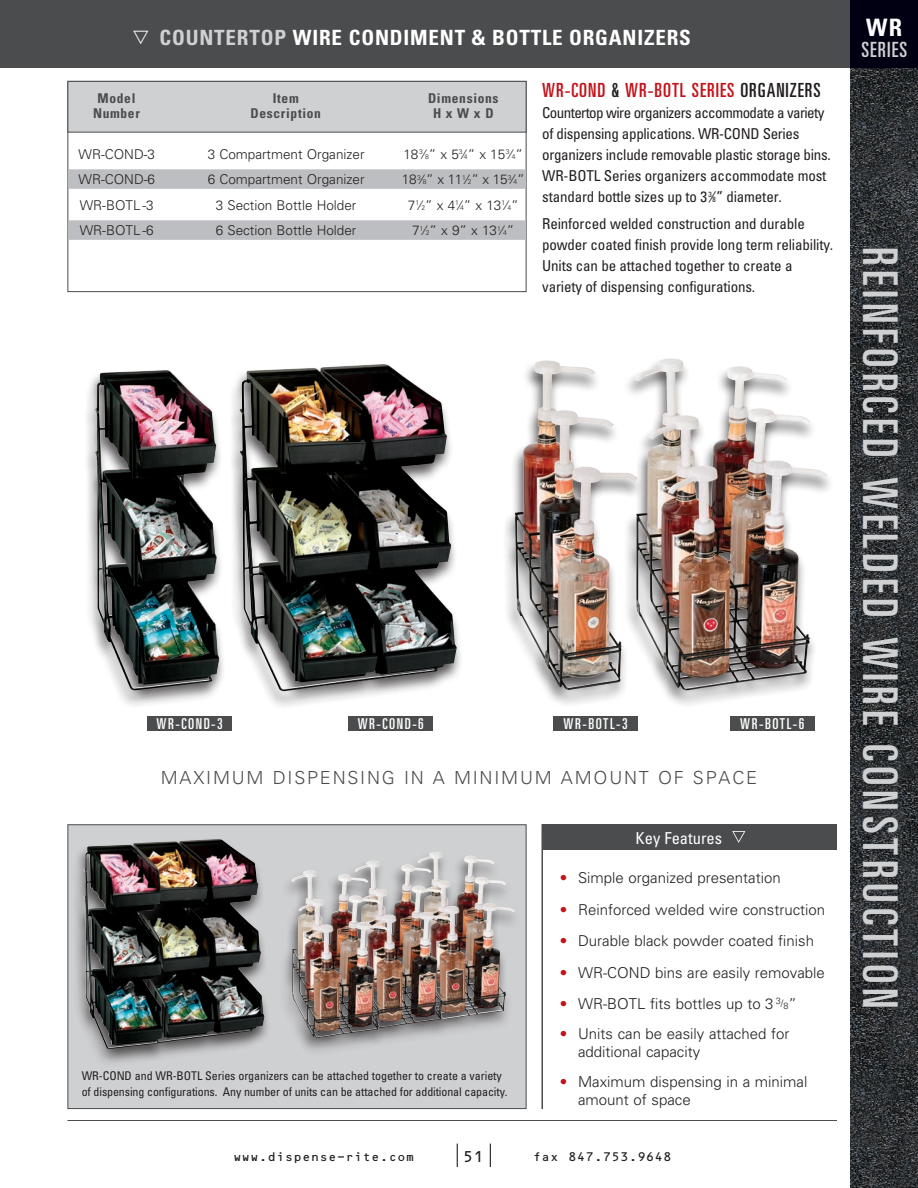
<style>
.page{position:relative;width:918px;height:1188px;background:#fff}
.page>*{position:absolute;margin:0;border:0;box-sizing:border-box;transform-origin:0 0}
.t1{font:ultra-condensed 48px "Univers";letter-spacing:.1em;color:#cfd0d2}
.t2{font:700 condensed 24px "Univers";color:#fff}
.t3{font:700 condensed 21px "Univers";letter-spacing:.04em;color:#fff}
.t4{font:ultra-condensed 21px "Univers";letter-spacing:.05em;color:#cfd0d2}
.Sm_A_Body_Copy{font:ultra-condensed 19.5px "Univers";letter-spacing:.05em;color:#c4121a}
.t5{font:19.5px "European Pi Three";color:#fff}
.Sm_A_Body_Copy-2{font:300 18px "Univers";letter-spacing:.1em;color:#4b4c4d}
.t6{font:condensed 16.5px "Univers";color:#fff}
.Sm_A_Body_Copy-3{font:condensed 15px/21px "Univers";letter-spacing:-.01em;color:#231f20}
.Side_Body_Copy{font:300 15px/18px "Univers";color:#231f20}
.t7{font:ultra-condensed 15px "Univers";letter-spacing:.1em;color:#fff}
.t8{font:15px "OCRB";color:#231f20}
.t9{font:300 13.5px "Univers";color:#231f20}
.t10{font:700 condensed 13.5px "Univers";letter-spacing:.05em;color:#4b4c4d}
.t11{font:condensed 12px/16.5px "Univers";letter-spacing:-.01em;color:#231f20}
.t12{font:12px "OCRB";color:#231f20}
.s1{color:#cfd0d2}
.s2{font-size:6.75px}
.s3{color:#231f20}
.s4{font-size:7.5px}
.s5{color:#c4121a}
.s6{font-size:9px}
</style>
<div class="page">
<img style="left:850px;top:68px;width:68px;height:1120px">
<div style="left:0;top:0;width:850px;height:68px;background:#4b4c4d"></div>
<svg style="left:457px;top:1144px;width:1px;height:23px"></svg>
<svg style="left:490px;top:1144px;width:1px;height:23px"></svg>
<hr style="left:68px;top:1120px;width:769px;height:1px;background:#4b4c4d">
<div style="left:68px;top:81px;width:458px;height:52px;background:#cfd0d2;border:1px solid #4b4c4d"></div>
<div style="left:69px;top:169px;width:456px;height:20px;background:#bdbec1"></div>
<div style="left:69px;top:220px;width:456px;height:20px;background:#bdbec1"></div>
<div style="left:228px;top:363px;width:236px;height:347px;background:#231f20;opacity:.75"></div>
<img style="left:240px;top:364px;width:217px;height:327px">
<div style="left:502px;top:359px;width:142px;height:349px;background:#231f20;opacity:.75"></div>
<img style="left:515px;top:360px;width:108px;height:331px">
<div style="left:623px;top:357px;width:212px;height:351px;background:#231f20;opacity:.75"></div>
<img style="left:635px;top:359px;width:193px;height:331px">
<div style="left:83px;top:369px;width:144px;height:340px;background:#231f20;opacity:.75"></div>
<img style="left:94px;top:370px;width:125px;height:321px">
<div style="left:148px;top:716px;width:84px;height:15px;background:#4b4c4d"></div>
<div style="left:349px;top:716px;width:84px;height:15px;background:#4b4c4d"></div>
<div style="left:554px;top:716px;width:84px;height:15px;background:#4b4c4d"></div>
<div style="left:730px;top:716px;width:85px;height:15px;background:#4b4c4d"></div>
<div style="left:68px;top:824px;width:458px;height:285px;background:#cfd0d2;border:1px solid #4b4c4d"></div>
<div style="left:406px;top:851px;width:116px;height:186px;background:#231f20;opacity:.75"></div>
<img style="left:417px;top:852px;width:98px;height:167px">
<div style="left:343px;top:859px;width:116px;height:187px;background:#231f20;opacity:.75"></div>
<img style="left:355px;top:861px;width:97px;height:167px">
<div style="left:280px;top:869px;width:116px;height:187px;background:#231f20;opacity:.75"></div>
<img style="left:291px;top:870px;width:98px;height:168px">
<div style="left:117px;top:838px;width:155px;height:224px;background:#231f20;opacity:.75"></div>
<img style="left:129px;top:839px;width:135px;height:204px">
<div style="left:72px;top:844px;width:98px;height:223px;background:#231f20;opacity:.75"></div>
<img style="left:83px;top:845px;width:80px;height:204px">
<div style="left:542px;top:824px;width:295px;height:26px;background:#4b4c4d"></div>
<svg style="left:732px;top:831px;width:13px;height:12px"></svg>
<hr style="left:541px;top:824px;width:2px;height:285px;background:#4b4c4d">
<div style="left:850px;top:0;width:68px;height:68px;background:#000012"></div>
<p class="t5" style="left:133px;top:25px;width:18px">h</p>
<p class="t3" style="left:160px;top:24px;width:533px"><span class="s1">COUNTERTOP</span> WIRE CONDIMENT &amp; BOTTLE ORGANIZERS</p>
<p class="t10" style="left:97px;top:90px;width:39px">Model</p>
<p class="t10" style="left:273px;top:90px;width:28px">Item</p>
<p class="t10" style="left:428px;top:90px;width:72px">Dimensions</p>
<p class="t10" style="left:93px;top:105px;width:48px">Number</p>
<p class="t10" style="left:251px;top:105px;width:72px">Description</p>
<p class="t10" style="left:433px;top:105px;width:62px">H x W x D</p>
<p class="t9" style="left:79px;top:146px;width:78px">WR-COND-3</p>
<p class="t9" style="left:208px;top:146px;width:158px">3 Compartment Organizer</p>
<p class="t9" style="left:403px;top:146px;width:121px">18<sup>3</sup>⁄<span class="s2">8</span>” x 5<sup>3</sup>⁄<span class="s2">4</span>” x 15<sup>3</sup>⁄<span class="s2">4</span>”</p>
<p class="t9" style="left:79px;top:171px;width:78px">WR-COND-6</p>
<p class="t9" style="left:208px;top:171px;width:158px">6 Compartment Organizer</p>
<p class="t9" style="left:402px;top:171px;width:124px">18<sup>3</sup>⁄<span class="s2">8</span>” x 11<sup>1</sup>⁄<span class="s2">2</span>” x 15<sup>3</sup>⁄<span class="s2">4</span>”</p>
<p class="t9" style="left:80px;top:197px;width:76px">WR-BOTL -3</p>
<p class="t9" style="left:216px;top:197px;width:142px">3 Section Bottle Holder</p>
<p class="t9" style="left:408px;top:197px;width:112px">7<sup>1</sup>⁄<span class="s2">2</span>” x 4<sup>1</sup>⁄<span class="s2">4</span>” x 13<sup>1</sup>⁄<span class="s2">4</span>”</p>
<p class="t9" style="left:80px;top:222px;width:76px">WR-BOTL -6</p>
<p class="t9" style="left:216px;top:222px;width:142px">6 Section Bottle Holder</p>
<p class="t9" style="left:412px;top:222px;width:104px">7<sup>1</sup>⁄<span class="s2">2</span>” x 9” x 13<sup>1</sup>⁄<span class="s2">4</span>”</p>
<p class="Sm_A_Body_Copy" style="left:542px;top:79px;width:280px">WR-COND <span class="s3">&amp;</span> WR-BOTL SERIES <span class="s3">ORGANIZERS</span></p>
<p class="Sm_A_Body_Copy-3" style="left:542px;top:102px;width:290px">Countertop wire organizers accommodate a variety of dispensing applications. WR-COND Series organizers include removable plastic storage bins.<br>WR-BOTL Series organizers accommodate most standard bottle sizes up to 3 <sup>3</sup>⁄<span class="s4">8</span>” diameter.</p>
<p class="Sm_A_Body_Copy-3" style="left:542px;top:213px;width:293px">Reinforced welded construction and durable powder coated finish provide long term reliability.<br>Units can be attached together to create a variety of dispensing configurations.</p>
<p class="t7" style="left:157px;top:715px;width:68px">WR-COND-3</p>
<p class="t7" style="left:358px;top:715px;width:68px">WR-COND-6</p>
<p class="t7" style="left:564px;top:715px;width:66px">WR-BOTL-3</p>
<p class="t7" style="left:740px;top:715px;width:66px">WR-BOTL-6</p>
<p class="Sm_A_Body_Copy-2" style="left:161px;top:767px;width:598px">MAXIMUM DISPENSING IN A MINIMUM AMOUNT OF SPACE</p>
<p class="t11" style="left:82px;top:1067px;width:427px">WR-COND and WR-BOTL Series organizers can be attached together to create a variety of dispensing configurations. Any number of units can be attached for additional capacity.</p>
<p class="t6" style="left:636px;top:828px;width:88px">Key Features</p>
<p class="Side_Body_Copy" style="left:560px;top:869px;width:222px"><span class="s5">•</span> Simple organized presentation</p>
<p class="Side_Body_Copy" style="left:560px;top:900px;width:267px"><span class="s5">•</span> Reinforced welded wire construction</p>
<p class="Side_Body_Copy" style="left:560px;top:932px;width:256px"><span class="s5">•</span> Durable black powder coated finish</p>
<p class="Side_Body_Copy" style="left:560px;top:963px;width:267px"><span class="s5">•</span> WR-COND bins are easily removable</p>
<p class="Side_Body_Copy" style="left:560px;top:995px;width:239px"><span class="s5">•</span> WR-BOTL fits bottles up to 3 <sup>3/</sup><span class="s6">8</span>”</p>
<p class="Side_Body_Copy" style="left:578px;top:1025px;width:213px;text-indent:-18px"><span class="s5">•</span> Units can be easily attached for additional capacity</p>
<p class="Side_Body_Copy" style="left:578px;top:1073px;width:231px;text-indent:-18px"><span class="s5">•</span> Maximum dispensing in a minimal amount of space</p>
<p class="t12" style="left:233px;top:1151px;width:183px">www.dispense-rite.com</p>
<p class="t8" style="left:463px;top:1149px;width:23px">51</p>
<p class="t12" style="left:533px;top:1151px;width:141px">fax 847.753.9648</p>
<p class="t2" style="left:866px;top:13px;width:37px">WR</p>
<p class="t4" style="left:861px;top:37px;width:47px">SERIES</p>
<p class="t1" style="left:908px;top:247px;width:763px;rotate:90deg">REINFORCED WELDED WIRE CONSTRUCTION</p>
</div>
